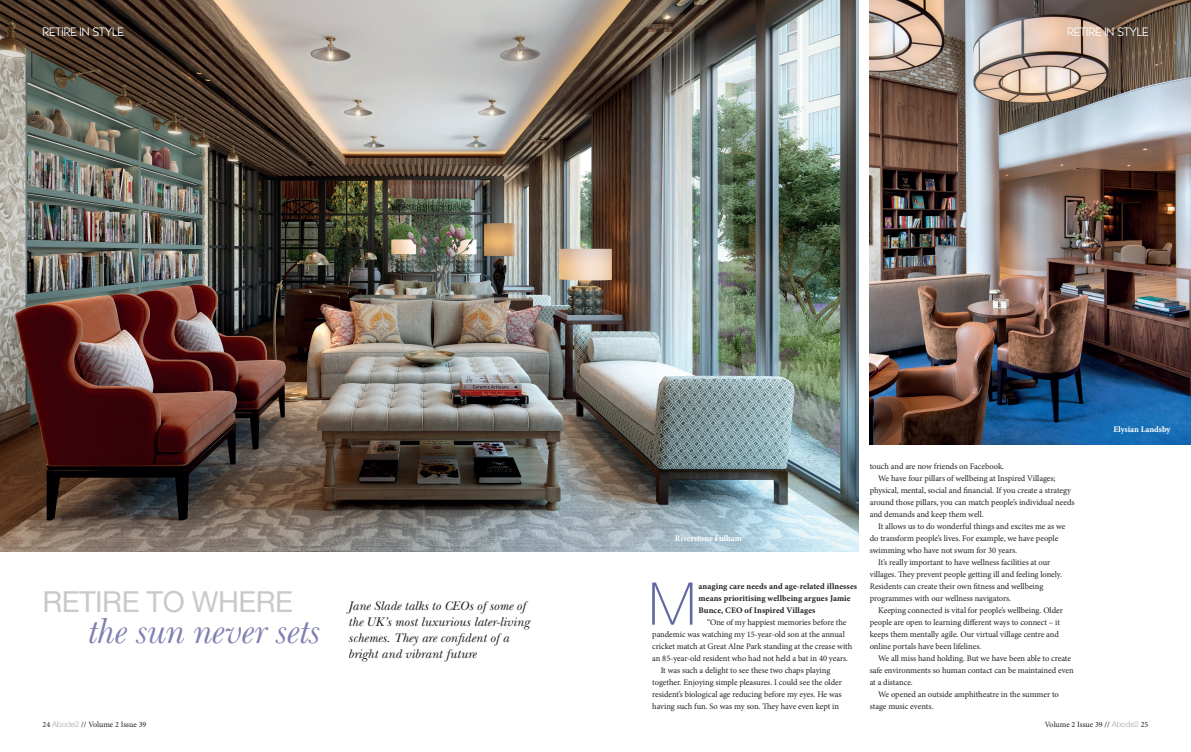
<style>
.page{position:relative;width:1191px;height:752px;background:#fff}
.page>*{position:absolute;margin:0;border:0;box-sizing:border-box;transform-origin:0 0}
.t1{font:100 58.9px "Helvetica Neue";color:#6267a2}
.t2{font:italic 35px "New Baskerville IT Cby BT";letter-spacing:-.015em;color:#807fb2}
.t3{font:29px "Helvetica Neue";letter-spacing:-.015em;color:#c8cac9}
.t4{font:italic 13px/16px "New Baskerville Std";color:#231f20}
.t5{font:300 12px "Cg Bernhardt";color:#fff}
.t6{font:8.5px "Minion Pro";letter-spacing:-.005em;color:#231f20}
.t7{font:700 8.5px/12px "Minion Pro";letter-spacing:.01em;color:#231f20}
.t8{font:700 8.5px "Minion Pro";letter-spacing:-.005em;color:#fff}
.t9{font:8px "Minion Pro";letter-spacing:-.005em;color:#231f20}
.s1{font-family:"Helvetica Neue";font-weight:300;color:#a8a9ad}
</style>
<div class="page">
<img style="left:0;top:0;width:858px;height:551px">
<img style="left:869px;top:0;width:322px;height:444px">
<h3 class="t5" style="left:43px;top:24px;width:83px">RETIRE IN STYLE</h3>
<h3 class="t5" style="left:1067px;top:25px;width:83px">RETIRE IN STYLE</h3>
<h3 class="t3" style="left:43px;top:583px;width:252px">RETIRE TO WHERE</h3>
<h2 class="t2" style="left:90px;top:610px;width:233px">the sun never sets</h2>
<p class="t9" style="left:43px;top:718px;width:105px">24 <span class="s1">Abode2</span> // Volume 2 Issue 39</p>
<h3 class="t4" style="left:348px;top:597px;width:183px">Jane Slade talks to CEOs of some of the UK’s most luxurious later-living schemes. They are confident of a bright and vibrant future</h3>
<p class="t8" style="left:675px;top:532px;width:68px">Riverstone Fulham</p>
<h1 class="t1" style="left:648px;top:570px;width:49px">M</h1>
<p class="t7" style="left:698px;top:580px;width:160px">anaging care needs and age-related illnesses means prioritising wellbeing argues Jamie<br>Bunce, CEO of Inspired Villages</p>
<p class="t6" style="left:707px;top:616px;width:141px">“One of my happiest memories before the</p>
<p class="t6" style="left:652px;top:628px;width:194px">pandemic was watching my 15-year-old son at the annual</p>
<p class="t6" style="left:652px;top:640px;width:202px">cricket match at Great Alne Park standing at the crease with</p>
<p class="t6" style="left:652px;top:652px;width:197px">an 85-year-old resident who had not held a bat in 40 years.</p>
<p class="t6" style="left:660px;top:664px;width:171px">It was such a delight to see these two chaps playing</p>
<p class="t6" style="left:652px;top:676px;width:191px">together. Enjoying simple pleasures. I could see the older</p>
<p class="t6" style="left:652px;top:688px;width:191px">resident’s biological age reducing before my eyes. He was</p>
<p class="t6" style="left:652px;top:700px;width:188px">having such fun. So was my son. They have even kept in</p>
<p class="t6" style="left:869px;top:460px;width:136px">touch and are now friends on Facebook.</p>
<p class="t6" style="left:878px;top:472px;width:179px">We have four pillars of wellbeing at Inspired Villages;</p>
<p class="t6" style="left:869px;top:484px;width:203px">physical, mental, social and financial. If you create a strategy</p>
<p class="t6" style="left:869px;top:496px;width:206px">around those pillars, you can match people’s individual needs</p>
<p class="t6" style="left:869px;top:508px;width:115px">and demands and keep them well.</p>
<p class="t6" style="left:878px;top:520px;width:189px">It allows us to do wonderful things and excites me as we</p>
<p class="t6" style="left:869px;top:532px;width:190px">do transform people’s lives. For example, we have people</p>
<p class="t6" style="left:869px;top:544px;width:149px">swimming who have not swum for 30 years.</p>
<p class="t6" style="left:878px;top:556px;width:174px">It’s really important to have wellness facilities at our</p>
<p class="t6" style="left:869px;top:568px;width:194px">villages. They prevent people getting ill and feeling lonely.</p>
<p class="t6" style="left:869px;top:580px;width:175px">Residents can create their own fitness and wellbeing</p>
<p class="t6" style="left:869px;top:592px;width:143px">programmes with our wellness navigators.</p>
<p class="t6" style="left:878px;top:604px;width:186px">Keeping connected is vital for people’s wellbeing. Older</p>
<p class="t6" style="left:869px;top:616px;width:192px">people are open to learning different ways to connect – it</p>
<p class="t6" style="left:869px;top:628px;width:191px">keeps them mentally agile. Our virtual village centre and</p>
<p class="t6" style="left:869px;top:640px;width:113px">online portals have been lifelines.</p>
<p class="t6" style="left:878px;top:652px;width:194px">We all miss hand holding. But we have been able to create</p>
<p class="t6" style="left:869px;top:664px;width:205px">safe environments so human contact can be maintained even</p>
<p class="t6" style="left:869px;top:676px;width:45px">at a distance.</p>
<p class="t6" style="left:878px;top:688px;width:182px">We opened an outside amphitheatre in the summer to</p>
<p class="t6" style="left:869px;top:700px;width:65px">stage music events.</p>
<p class="t8" style="left:1113px;top:424px;width:59px">Elysian Landsby</p>
<p class="t9" style="left:1044px;top:718px;width:105px">Volume 2 Issue 39 // <span class="s1">Abode2</span> 25</p>
</div>
